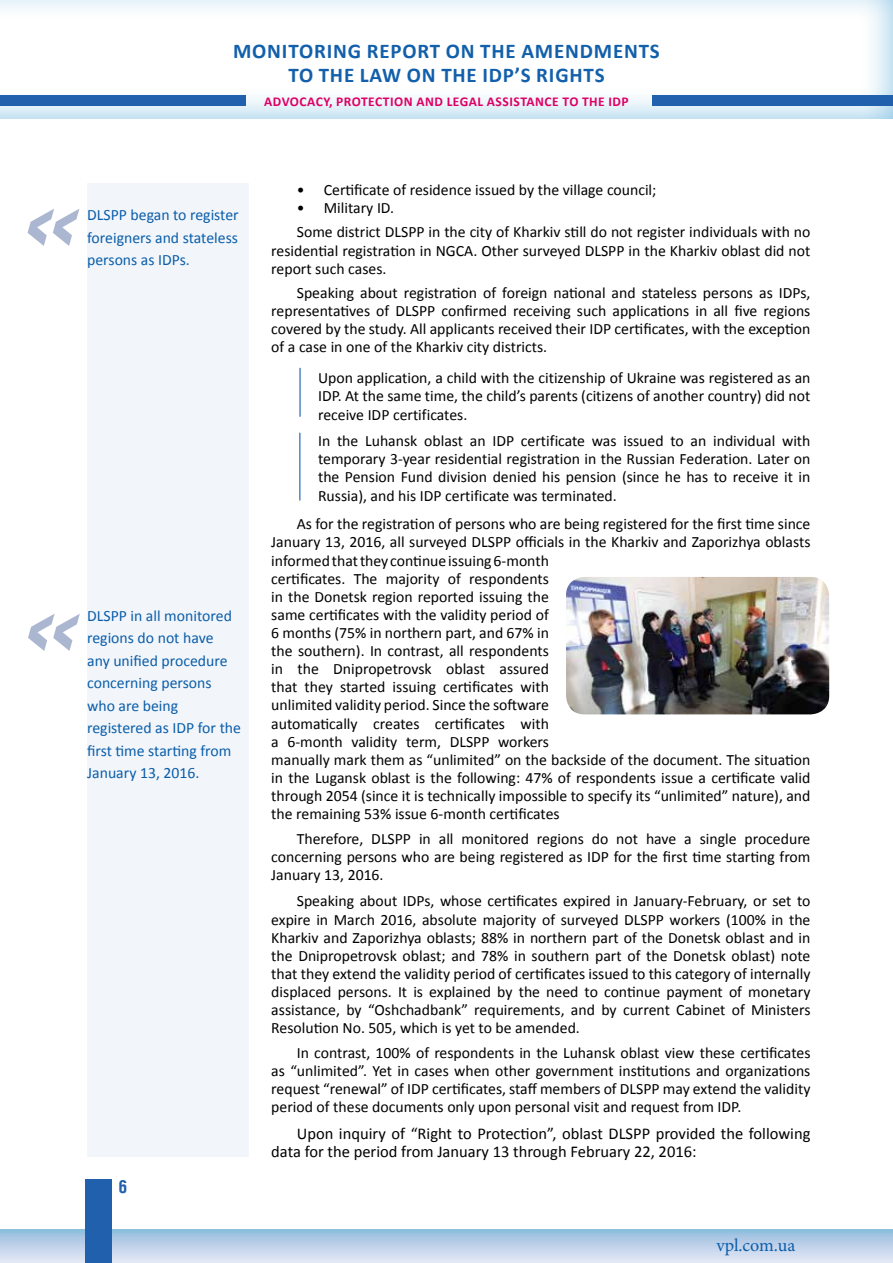
<style>
.page{position:relative;width:893px;height:1263px;background:#fff}
.page>*{position:absolute;margin:0;border:0;box-sizing:border-box;transform-origin:0 0}
.t1{font:italic 700 90.3px "Helios";color:#abb6d0;scale:1.3 1}
.t2{font:700 21px "Calibri";letter-spacing:.04em;color:#125fab}
.t3{font:18px "Minion Pro";color:#0a5da9}
.t4{font:700 18px "Helios Cond";color:#2060ac}
.t5{font:16.5px/18.1px "Calibri";color:#000}
.t6{font:15.75px/18.1px "Calibri";color:#000;text-align:justify}
.t7{font:15.75px/22.5px "Calibri";color:#0a5da9;text-align:justify}
.t8{font:700 13.5px "Calibri";letter-spacing:.04em;color:#de0065}
</style>
<div class="page">
<div style="left:0;top:0;width:893px;height:121px;background:#0080c8;opacity:.5"></div>
<div style="left:0;top:96px;width:246px;height:10px;background:#2060ac"></div>
<div style="left:652px;top:95px;width:241px;height:11px;background:#2060ac"></div>
<svg style="left:0;top:1230px;width:893px;height:33px;background:#bed2ea"></svg>
<div style="left:85px;top:1179px;width:26px;height:84px;background:#2060ac"></div>
<div style="left:87px;top:183px;width:161px;height:974px;background:#f2f6fb"></div>
<hr style="left:299px;top:368px;width:2px;height:49px;background:#5387c5">
<hr style="left:299px;top:433px;width:2px;height:67px;background:#5387c5">
<img style="left:566px;top:577px;width:263px;height:137px">
<h2 class="t2" style="left:233px;top:38px;width:33px">MONITORING</h2>
<h2 class="t2" style="left:367px;top:38px;width:50px">REPORT</h2>
<h2 class="t2" style="left:446px;top:38px;width:47px">ON THE</h2>
<h2 class="t2" style="left:521px;top:38px;width:46px">AMEND</h2>
<h2 class="t2" style="left:594px;top:38px;width:32px">MENTS</h2>
<h2 class="t2" style="left:288px;top:62px;width:43px">TO THE</h2>
<h2 class="t2" style="left:360px;top:62px;width:94px">LAW ON THE</h2>
<h2 class="t2" style="left:482px;top:62px;width:66px">ID P’S RIGHTS</h2>
<p class="t8" style="left:264px;top:93px;width:366px">ADVOCACY, PROTECTION AND LEGAL ASSISTANCE TO THE IDP</p>
<h1 class="t1" style="left:19px;top:168px;width:52px">«</h1>
<p class="t7" style="left:87px;top:203px;width:153px">DLSPP began to register foreigners and stateless persons as IDPs.</p>
<p class="t7" style="left:87px;top:603px;width:155px;text-align:left">DLSPP in all monitored regions do not have<br>any unified procedure concerning persons who are being registered as IDP for the first time starting from<br>January 13, 2016.</p>
<h1 class="t1" style="left:19px;top:573px;width:52px">«</h1>
<p class="t4" style="left:119px;top:1175px;width:10px">6</p>
<p class="t6" style="left:297px;top:180px;width:361px">• Certificate of residence issued by the village council;</p>
<p class="t6" style="left:297px;top:195px;width:515px;line-height:24.5px">• Military ID.<br>Some district DLSPP in the city of Kharkiv still do not register individuals with no</p>
<p class="t6" style="left:271px;top:240px;width:541px">residential registration in NGCA. Other surveyed DLSPP in the Kharkiv oblast did not report such cases.</p>
<p class="t6" style="left:271px;top:283px;width:541px;text-indent:26px">Speaking about registration of foreign national and stateless persons as IDPs, representatives of DLSPP confirmed receiving such applications in all five regions covered by the study. All applicants received their IDP certificates, with the exception of a case in one of the Kharkiv city districts.</p>
<p class="t6" style="left:318px;top:368px;width:494px">Upon application, a child with the citizenship of Ukraine was registered as an IDP. At the same time, the child’s parents (citizens of another country) did not receive IDP certificates.</p>
<p class="t6" style="left:318px;top:431px;width:494px">In the Luhansk oblast an IDP certificate was issued to an individual with temporary 3-year residential registration in the Russian Federation. Later on the Pension Fund division denied his pension (since he has to receive it in Russia), and his IDP certificate was terminated.</p>
<p class="t6" style="left:271px;top:514px;width:541px;text-align:left;text-indent:26px">As for the registration of persons who are being registered for the first time since January 13, 2016, all surveyed DLSPP officials in the Kharkiv and Zaporizhya oblasts informed that they continue issuing 6-month<br>certificates. The majority of respondents<br>in the Donetsk region reported issuing the<br>same certificates with the validity period of<br>6 months (75% in northern part, and 67% in<br>the southern). In contrast, all respondents<br>in the Dnipropetrovsk oblast assured<br>that they started issuing certificates with<br>unlimited validity period. Since the software<br>automatically creates certificates with<br>a 6-month validity term, DLSPP workers<br>manually mark them as “unlimited” on the backside of the document. The situation in the Lugansk oblast is the following: 47% of respondents issue a certificate valid through 2054 (since it is technically impossible to specify its “unlimited” nature), and the remaining 53% issue 6-month certificates</p>
<p class="t6" style="left:271px;top:828px;width:541px;text-indent:26px">Therefore, DLSPP in all monitored regions do not have a single procedure concerning persons who are being registered as IDP for the first time starting from January 13, 2016.</p>
<p class="t6" style="left:271px;top:891px;width:541px;text-indent:26px">Speaking about IDPs, whose certificates expired in January-February, or set to expire in March 2016, absolute majority of surveyed DLSPP workers (100% in the Kharkiv and Zaporizhya oblasts; 88% in northern part of the Donetsk oblast and in the Dnipropetrovsk oblast; and 78% in southern part of the Donetsk oblast) note that they extend the validity period of certificates issued to this category of internally displaced persons. It is explained by the need to continue payment of monetary assistance, by “Oshchadbank” requirements, and by current Cabinet of Ministers Resolution No. 505, which is yet to be amended.</p>
<p class="t6" style="left:271px;top:1043px;width:541px;text-indent:26px">In contrast, 100% of respondents in the Luhansk oblast view these certificates as “unlimited”. Yet in cases when other government institutions and organizations request “renewal” of IDP certificates, staff members of DLSPP may extend the validity period of these documents only upon personal visit and request from IDP.</p>
<p class="t5" style="left:271px;top:1123px;width:541px;text-indent:26px">Upon inquiry of “Right to Protection”, oblast DLSPP provided the following data for the period from January 13 through February 22, 2016:</p>
<p class="t3" style="left:716px;top:1233px;width:81px">vpl.com.ua</p>
</div>
